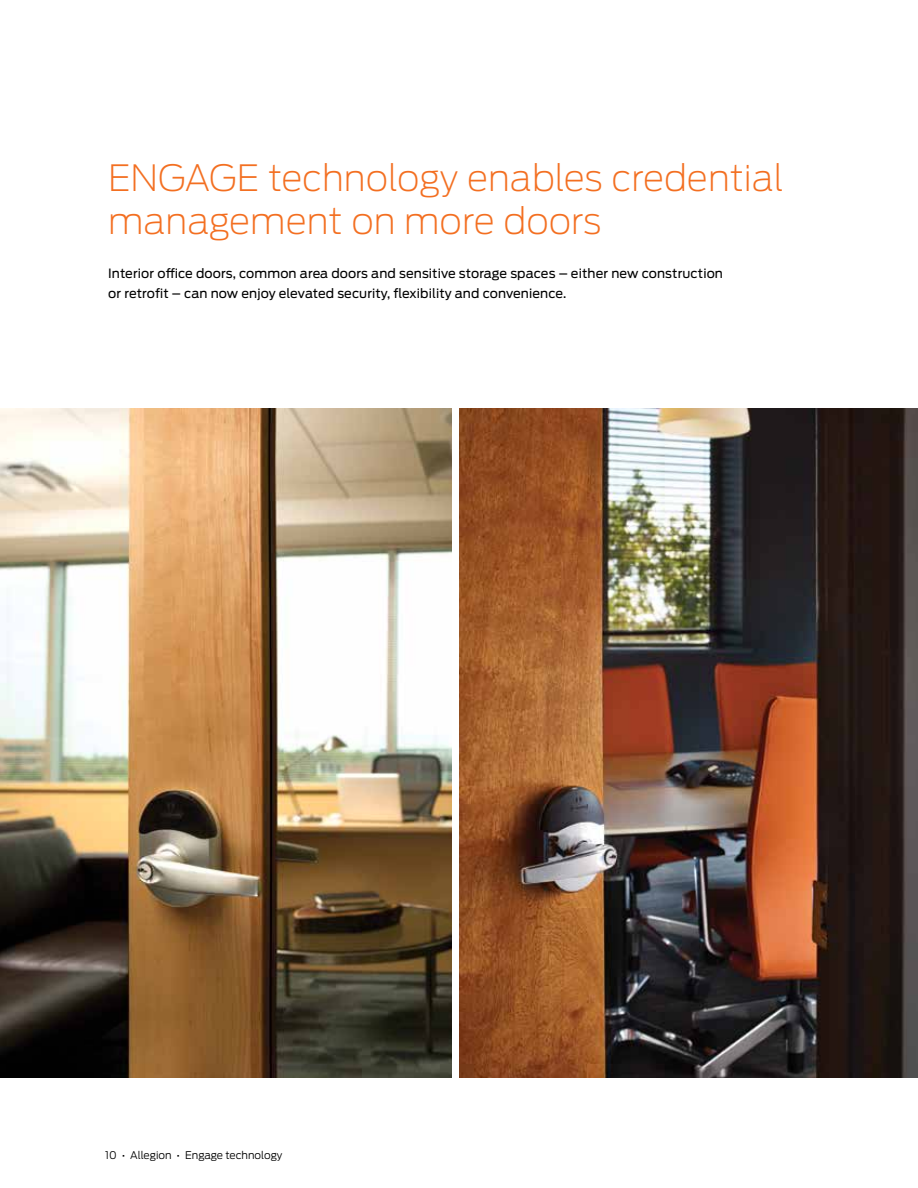
<style>
.page{position:relative;width:918px;height:1188px;background:#fff}
.page>*{position:absolute;margin:0;border:0;box-sizing:border-box;transform-origin:0 0}
.t1{font:200 36px/43.2px "Antenna";color:#f36f21}
.t2{font:12.75px/19.5px "Antenna";letter-spacing:.01em;color:#000}
.t3{font:300 10.5px "Antenna";color:#000}
</style>
<div class="page">
<img style="left:0;top:408px;width:451px;height:670px">
<img style="left:459px;top:408px;width:459px;height:670px">
<h1 class="t1" style="left:108px;top:156px;width:677px">ENGAGE technology enables credential management on more doors</h1>
<p class="t2" style="left:108px;top:264px;width:616px">Interior office doors, common area doors and sensitive storage spaces – either new construction or retrofit – can now enjoy elevated security, flexibility and convenience.</p>
<p class="t3" style="left:105px;top:1149px;width:179px">10 • Allegion • Engage technology</p>
</div>
